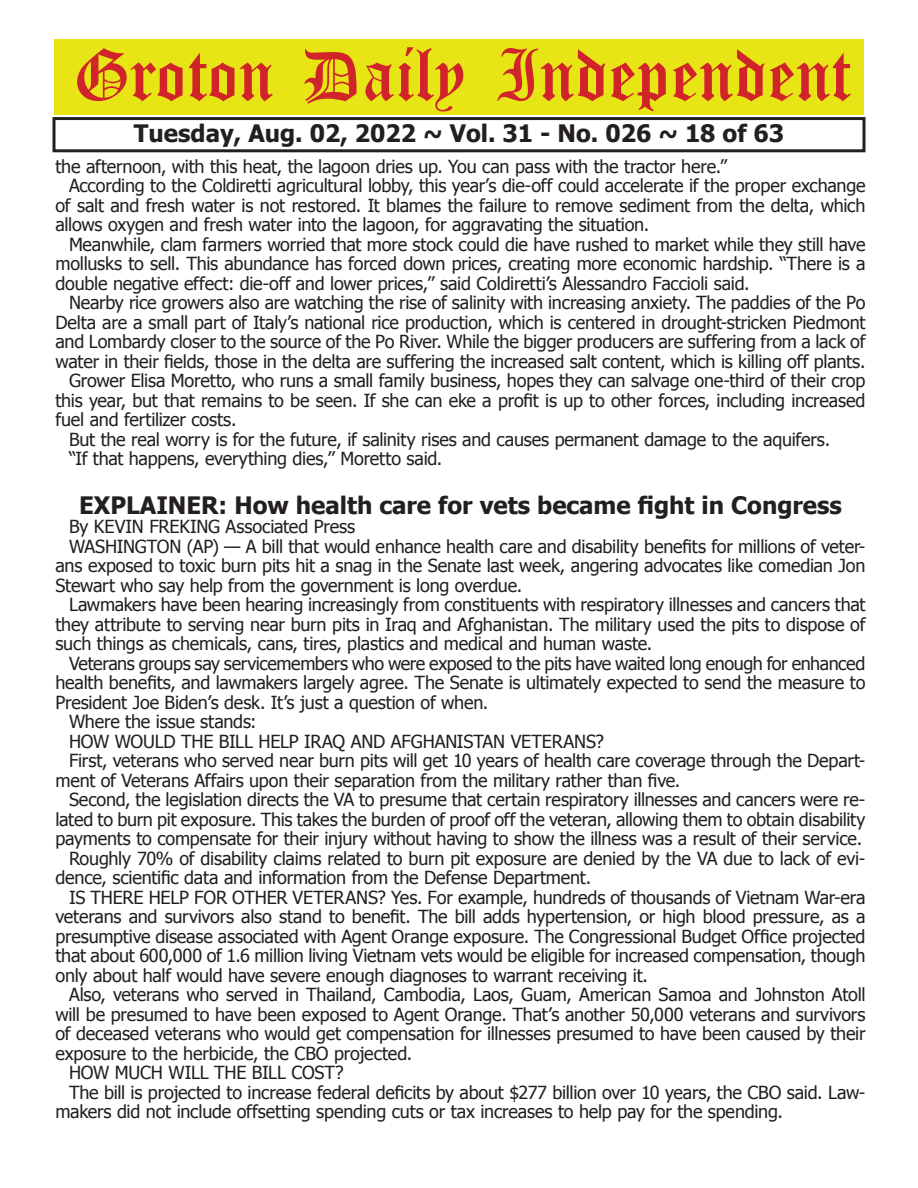
<style>
.page{position:relative;width:918px;height:1188px;background:#fff}
.page>*{position:absolute;margin:0;border:0;box-sizing:border-box;transform-origin:0 0}
.t1{font:54px "Old English Five";color:#d1232a}
.t2{font:700 24px "Tahoma";color:#231f20}
.t3{font:18px "Tahoma";letter-spacing:-.01em;color:#231f20}
</style>
<div class="page">
<div style="left:52px;top:117px;width:814px;height:35px;border:3px solid #231f20"></div>
<div style="left:54px;top:40px;width:810px;height:75px;background:#e7e515"></div>
<h1 class="t1" style="left:73px;top:50px;width:779px">Groton Daily Independent</h1>
<h2 class="t2" style="left:134px;top:116px;width:652px">Tuesday, Aug. 02, 2022 ~ Vol. 31 - No. 026 ~ 18 of 63</h2>
<p class="t3" style="left:56px;top:154px;width:673px">the afternoon, with this heat, the lagoon dries up. You can pass with the tractor here.”</p>
<p class="t3" style="left:69px;top:174px;width:798px">According to the Coldiretti agricultural lobby, this year’s die-off could accelerate if the proper exchange</p>
<p class="t3" style="left:56px;top:193px;width:812px">of salt and fresh water is not restored. It blames the failure to remove sediment from the delta, which</p>
<p class="t3" style="left:56px;top:213px;width:595px">allows oxygen and fresh water into the lagoon, for aggravating the situation.</p>
<p class="t3" style="left:69px;top:232px;width:798px">Meanwhile, clam farmers worried that more stock could die have rushed to market while they still have</p>
<p class="t3" style="left:56px;top:252px;width:812px">mollusks to sell. This abundance has forced down prices, creating more economic hardship. “There is a</p>
<p class="t3" style="left:56px;top:271px;width:696px">double negative effect: die-off and lower prices,’’ said Coldiretti’s Alessandro Faccioli said.</p>
<p class="t3" style="left:69px;top:291px;width:798px">Nearby rice growers also are watching the rise of salinity with increasing anxiety. The paddies of the Po</p>
<p class="t3" style="left:56px;top:310px;width:811px">Delta are a small part of Italy’s national rice production, which is centered in drought-stricken Piedmont</p>
<p class="t3" style="left:56px;top:330px;width:811px">and Lombardy closer to the source of the Po River. While the bigger producers are suffering from a lack of</p>
<p class="t3" style="left:56px;top:349px;width:811px">water in their fields, those in the delta are suffering the increased salt content, which is killing off plants.</p>
<p class="t3" style="left:69px;top:369px;width:798px">Grower Elisa Moretto, who runs a small family business, hopes they can salvage one-third of their crop</p>
<p class="t3" style="left:56px;top:388px;width:811px">this year, but that remains to be seen. If she can eke a profit is up to other forces, including increased</p>
<p class="t3" style="left:56px;top:408px;width:183px">fuel and fertilizer costs.</p>
<p class="t3" style="left:69px;top:427px;width:763px">But the real worry is for the future, if salinity rises and causes permanent damage to the aquifers.</p>
<p class="t3" style="left:69px;top:447px;width:375px">“If that happens, everything dies,’’ Moretto said.</p>
<h2 class="t2" style="left:79px;top:488px;width:764px">EXPLAINER: How health care for vets became fight in Congress</h2>
<p class="t3" style="left:69px;top:515px;width:288px">By KEVIN FREKING Associated Press</p>
<p class="t3" style="left:69px;top:534px;width:798px">WASHINGTON (AP) — A bill that would enhance health care and disability benefits for millions of veter-</p>
<p class="t3" style="left:56px;top:554px;width:811px">ans exposed to toxic burn pits hit a snag in the Senate last week, angering advocates like comedian Jon</p>
<p class="t3" style="left:56px;top:573px;width:468px">Stewart who say help from the government is long overdue.</p>
<p class="t3" style="left:69px;top:593px;width:798px">Lawmakers have been hearing increasingly from constituents with respiratory illnesses and cancers that</p>
<p class="t3" style="left:56px;top:612px;width:812px">they attribute to serving near burn pits in Iraq and Afghanistan. The military used the pits to dispose of</p>
<p class="t3" style="left:56px;top:632px;width:598px">such things as chemicals, cans, tires, plastics and medical and human waste.</p>
<p class="t3" style="left:69px;top:651px;width:798px">Veterans groups say servicemembers who were exposed to the pits have waited long enough for enhanced</p>
<p class="t3" style="left:56px;top:671px;width:811px">health benefits, and lawmakers largely agree. The Senate is ultimately expected to send the measure to</p>
<p class="t3" style="left:56px;top:690px;width:434px">President Joe Biden’s desk. It’s just a question of when.</p>
<p class="t3" style="left:69px;top:710px;width:189px">Where the issue stands:</p>
<p class="t3" style="left:69px;top:729px;width:537px">HOW WOULD THE BILL HELP IRAQ AND AFGHANISTAN VETERANS?</p>
<p class="t3" style="left:69px;top:749px;width:798px">First, veterans who served near burn pits will get 10 years of health care coverage through the Depart-</p>
<p class="t3" style="left:56px;top:768px;width:626px">ment of Veterans Affairs upon their separation from the military rather than five.</p>
<p class="t3" style="left:69px;top:788px;width:798px">Second, the legislation directs the VA to presume that certain respiratory illnesses and cancers were re-</p>
<p class="t3" style="left:56px;top:807px;width:812px">lated to burn pit exposure. This takes the burden of proof off the veteran, allowing them to obtain disability</p>
<p class="t3" style="left:56px;top:827px;width:808px">payments to compensate for their injury without having to show the illness was a result of their service.</p>
<p class="t3" style="left:69px;top:846px;width:798px">Roughly 70% of disability claims related to burn pit exposure are denied by the VA due to lack of evi-</p>
<p class="t3" style="left:56px;top:866px;width:537px">dence, scientific data and information from the Defense Department.</p>
<p class="t3" style="left:69px;top:885px;width:798px">IS THERE HELP FOR OTHER VETERANS? Yes. For example, hundreds of thousands of Vietnam War-era</p>
<p class="t3" style="left:56px;top:905px;width:812px">veterans and survivors also stand to benefit. The bill adds hypertension, or high blood pressure, as a</p>
<p class="t3" style="left:56px;top:924px;width:811px">presumptive disease associated with Agent Orange exposure. The Congressional Budget Office projected</p>
<p class="t3" style="left:56px;top:944px;width:812px">that about 600,000 of 1.6 million living Vietnam vets would be eligible for increased compensation, though</p>
<p class="t3" style="left:56px;top:963px;width:594px">only about half would have severe enough diagnoses to warrant receiving it.</p>
<p class="t3" style="left:69px;top:983px;width:798px">Also, veterans who served in Thailand, Cambodia, Laos, Guam, American Samoa and Johnston Atoll</p>
<p class="t3" style="left:56px;top:1002px;width:811px">will be presumed to have been exposed to Agent Orange. That’s another 50,000 veterans and survivors</p>
<p class="t3" style="left:56px;top:1022px;width:812px">of deceased veterans who would get compensation for illnesses presumed to have been caused by their</p>
<p class="t3" style="left:56px;top:1041px;width:358px">exposure to the herbicide, the CBO projected.</p>
<p class="t3" style="left:69px;top:1061px;width:276px">HOW MUCH WILL THE BILL COST?</p>
<p class="t3" style="left:69px;top:1080px;width:798px">The bill is projected to increase federal deficits by about $277 billion over 10 years, the CBO said. Law-</p>
<p class="t3" style="left:56px;top:1099px;width:729px">makers did not include offsetting spending cuts or tax increases to help pay for the spending.</p>
</div>
